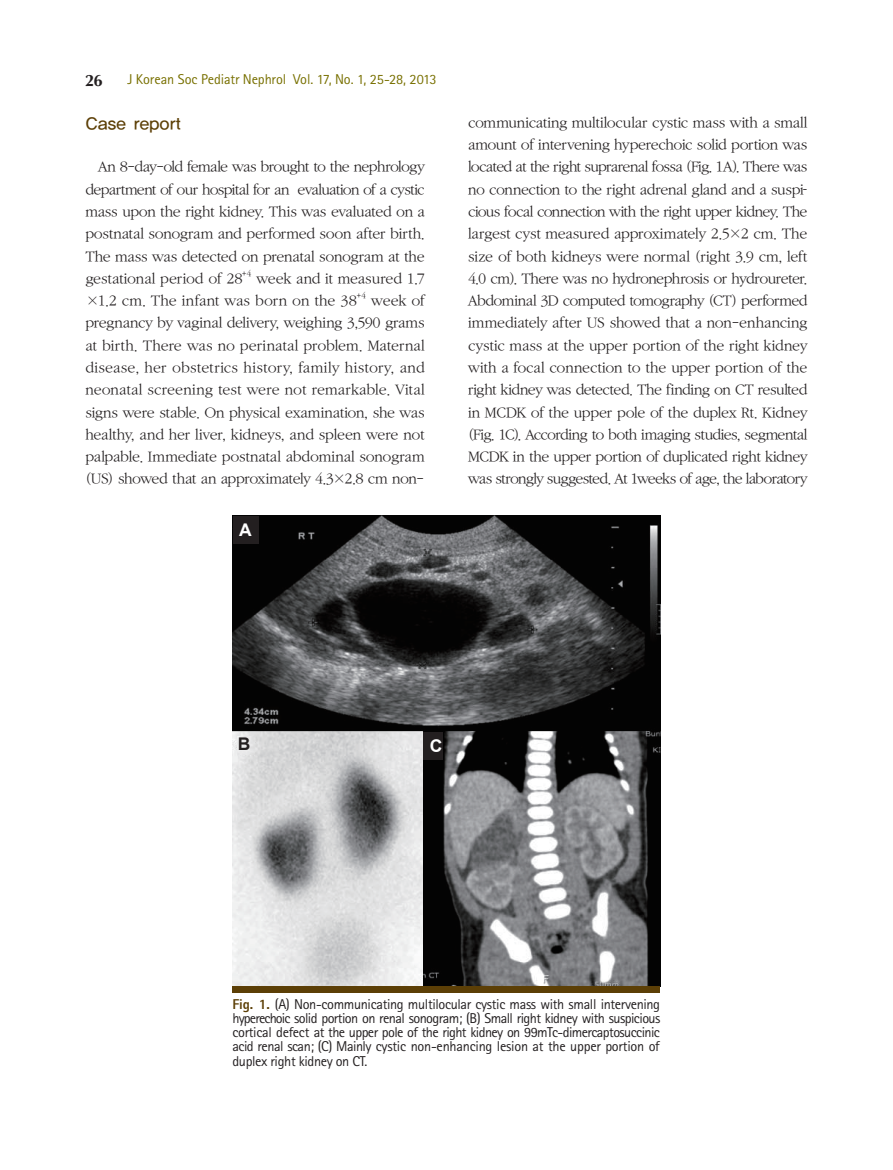
<style>
.page{position:relative;width:893px;height:1170px;background:#fff}
.page>*{position:absolute;margin:0;border:0;box-sizing:border-box;transform-origin:0 0}
.서론{font:18px "YDIYGO130 KS Cpc EUC H";letter-spacing:-.06em;color:#5c3f06}
.t1{font:700 17.4px "Arial";color:#fff}
.t2{font:700 17.4px "Arial";color:#231f20}
.t3{font:700 16.5px "Optima LT Std";color:#231f20}
.바탕글{font:15px/22.4px "SMSS Myung Jo 10 Std";letter-spacing:-.075em;color:#231f20;text-align:justify}
.바탕글-2{font:15px/22.2px "SMSS Myung Jo 10 Std";letter-spacing:-.055em;color:#231f20}
.그림_Table{font:14.25px/14.2px "Rotis Sans Serif Std";letter-spacing:-.015em;color:#231f20;text-align:justify}
.머리말{font:14.25px "Rotis Sans Serif Std";letter-spacing:-.01em;color:#787000}
.바탕글-3{font:8.7px "SMSS Myung Jo 10 Std";color:#231f20}
.s1{font-weight:800;color:#5c3f06}
</style>
<div class="page">
<img style="left:232px;top:516px;width:429px;height:470px">
<div style="left:233px;top:516px;width:25px;height:27px;background:#231f20"></div>
<div style="left:423px;top:732px;width:20px;height:27px;background:#231f20"></div>
<img style="left:237px;top:736px;width:18px;height:18px">
<div style="left:232px;top:986px;width:428px;height:6px;background:#5c3f06"></div>
<p class="t3" style="left:85px;top:71px;width:19px">26</p>
<p class="머리말" style="left:128px;top:71px;width:311px">J Korean Soc Pediatr Nephrol Vol. 17, No. 1, 25-28, 2013</p>
<p class="서론" style="left:85px;top:115px;width:98px">Case report</p>
<p class="바탕글" style="left:85px;top:156px;width:342px;text-indent:13px">An 8-day-old female was brought to the nephrology department of our hospital for an evaluation of a cystic mass upon the right kidney. This was evaluated on a postnatal sonogram and performed soon after birth.<br>The mass was detected on prenatal sonogram at the gestational period of 28</p>
<p class="바탕글-3" style="left:242px;top:269px;width:12px">+4</p>
<p class="바탕글-2" style="left:85px;top:268px;width:342px;text-indent:171px">week and it measured 1.7 ×1.2 cm. The infant was born on the 38</p>
<p class="바탕글-3" style="left:356px;top:291px;width:12px">+4</p>
<p class="바탕글" style="left:85px;top:290px;width:342px;text-indent:286px">week of pregnancy by vaginal delivery, weighing 3,590 grams at birth. There was no perinatal problem. Maternal disease, her obstetrics history, family history, and neonatal screening test were not remarkable. Vital signs were stable. On physical examination, she was healthy, and her liver, kidneys, and spleen were not palpable. Immediate postnatal abdominal sonogram (US) showed that an approximately 4.3×2.8 cm non-</p>
<p class="t1" style="left:239px;top:518px;width:14px">A</p>
<p class="바탕글" style="left:468px;top:112px;width:342px;text-align:left">communicating multilocular cystic mass with a small amount of intervening hyperechoic solid portion was located at the right suprarenal fossa (Fig. 1A). There was no connection to the right adrenal gland and a suspi&shy;cious focal connection with the right upper kidney. The largest cyst measured approximately 2.5×2 cm. The size of both kidneys were normal (right 3.9 cm, left 4.0 cm). There was no hydronephrosis or hydroureter.<br>Abdominal 3D computed tomography (CT) performed immediately after US showed that a non-enhancing cystic mass at the upper portion of the right kidney with a focal connection to the upper portion of the right kidney was detected. The finding on CT resulted in MCDK of the upper pole of the duplex Rt. Kidney (Fig. 1C). According to both imaging studies, segmental MCDK in the upper portion of duplicated right kidney was strongly suggested. At 1weeks of age, the laboratory</p>
<p class="t2" style="left:238px;top:732px;width:14px">B</p>
<p class="t1" style="left:430px;top:734px;width:14px">C</p>
<p class="그림_Table" style="left:232px;top:996px;width:430px"><span class="s1">Fig. 1.</span> (A) Non-communicating multilocular cystic mass with small intervening hyperechoic solid portion on renal sonogram; (B) Small right kidney with suspicious cortical defect at the upper pole of the right kidney on 99mTc-dimercaptosuccinic acid renal scan; (C) Mainly cystic non-enhancing lesion at the upper portion of duplex right kidney on CT.</p>
</div>
